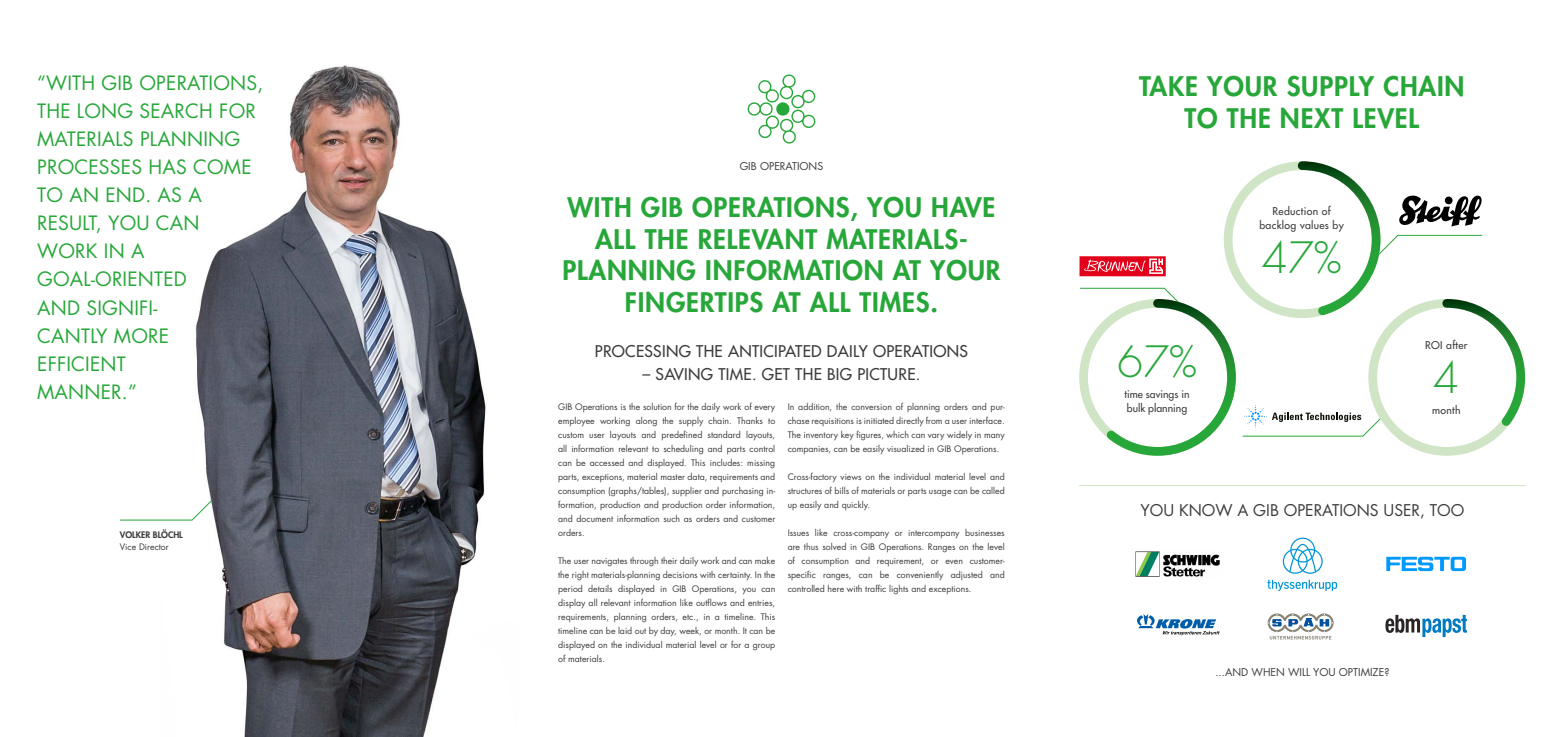
<style>
.page{position:relative;width:1558px;height:737px;background:#fff}
.page>*{position:absolute;margin:0;border:0;box-sizing:border-box;transform-origin:0 0}
.t1{font:300 42px "Futura Std";color:#27a739}
.t2{font:800 26.25px/31.5px "Futura Std";letter-spacing:.03em;color:#27a739;text-align:center}
.t3{font:19.25px/28px "Futura Std";letter-spacing:.01em;color:#27a739}
.t4{font:500 15.75px "Futura Std";letter-spacing:.02em;color:#3c3c3b}
.t5{font:15.75px "Futura Std";color:#3c3c3b}
.t6{font:10.5px "Futura Std";color:#3c3c3b}
.t7{font:500 10.5px/14px "Futura Std";letter-spacing:.03em;color:#3c3c3b;text-align:center}
.t8{font:500 10.5px/14px "Futura Std";color:#3c3c3b}
.t9{font:8.75px/14px "Futura Std";color:#3c3c3b;text-align:justify}
.t10{font:800 8.75px "Futura Std";color:#3c3c3b}
</style>
<div class="page">
<img style="left:159px;top:65px;width:327px;height:672px">
<svg style="left:119px;top:499px;width:94px;height:21px"></svg>
<svg style="left:747px;top:74px;width:69px;height:70px"></svg>
<hr style="left:1079px;top:485px;width:446px;height:1px;background:#d0e5c5">
<svg style="left:1137px;top:614px;width:82px;height:21px"></svg>
<svg style="left:1267px;top:613px;width:66px;height:26px"></svg>
<svg style="left:1385px;top:615px;width:82px;height:22px"></svg>
<svg style="left:1282px;top:537px;width:40px;height:37px"></svg>
<svg style="left:1267px;top:580px;width:70px;height:11px"></svg>
<svg style="left:1386px;top:557px;width:80px;height:14px"></svg>
<img style="left:1135px;top:551px;width:85px;height:26px">
<svg style="left:1079px;top:161px;width:447px;height:295px"></svg>
<h3 class="t3" style="left:37px;top:69px;width:228px">“WITH GIB OPERATIONS,<br>THE LONG SEARCH FOR<br>MATERIALS PLANNING<br>PROCESSES HAS COME<br>TO AN END. AS A<br>RESULT, YOU CAN<br>WORK IN A<br>GOAL-ORIENTED<br>AND SIGNIFI-<br>CANTLY MORE<br>EFFICIENT<br>MANNER.”</h3>
<p class="t10" style="left:120px;top:529px;width:64px">VOLKER BLÖCHL</p>
<p class="t9" style="left:120px;top:540px;width:50px">Vice Director</p>
<p class="t6" style="left:740px;top:159px;width:85px">GIB OPERATIONS</p>
<h2 class="t2" style="left:562px;top:192px;width:439px">WITH GIB OPERATIONS, YOU HAVE<br>ALL THE RELEVANT MATERIALS-<br>PLANNING INFORMATION AT YOUR<br>FINGERTIPS AT ALL TIMES.</h2>
<h3 class="t4" style="left:595px;top:341px;width:374px">PROCESSING THE ANTICIPATED DAILY OPERATIONS</h3>
<h3 class="t4" style="left:642px;top:364px;width:279px">– SAVING TIME. GET THE BIG PICTURE.</h3>
<p class="t9" style="left:558px;top:400px;width:219px">GIB Operations is the solution for the daily work of every employee working along the supply chain. Thanks to custom user layouts and predefined standard layouts, all information relevant to scheduling and parts control can be accessed and displayed. This includes: missing parts, exceptions, material master data, requirements and consumption (graphs/tables), supplier and purchasing in&shy;formation, production and production order information, and document information such as orders and customer orders.</p>
<p class="t9" style="left:558px;top:554px;width:219px">The user navigates through their daily work and can make the right materials-planning decisions with certainty. In the period details displayed in GIB Operations, you can display all relevant information like outflows and entries, requirements, planning orders, etc., in a timeline. This timeline can be laid out by day, week, or month. It can be displayed on the individual material level or for a group of materials.</p>
<p class="t9" style="left:787px;top:400px;width:219px">In addition, the conversion of planning orders and pur&shy;chase requisitions is initiated directly from a user interface.<br>The inventory key figures, which can vary widely in many companies, can be easily visualized in GIB Operations.</p>
<p class="t9" style="left:787px;top:470px;width:219px">Cross-factory views on the individual material level and structures of bills of materials or parts usage can be called up easily and quickly.</p>
<p class="t9" style="left:787px;top:526px;width:219px">Issues like cross-company or intercompany businesses are thus solved in GIB Operations. Ranges on the level of consumption and requirement, or even customer&shy;specific ranges, can be conveniently adjusted and controlled here with traffic lights and exceptions.</p>
<h2 class="t2" style="left:1139px;top:71px;width:327px">TAKE YOUR SUPPLY CHAIN<br>TO THE NEXT LEVEL</h2>
<h1 class="t1" style="left:1117px;top:336px;width:81px">67%</h1>
<p class="t8" style="left:1124px;top:387px;width:67px">time savings in bulk planning</p>
<p class="t7" style="left:1259px;top:204px;width:86px">Reduction of backlog values by</p>
<h1 class="t1" style="left:1261px;top:232px;width:81px">47%</h1>
<p class="t7" style="left:1425px;top:338px;width:44px">ROI after</p>
<h1 class="t1" style="left:1433px;top:352px;width:28px">4</h1>
<p class="t7" style="left:1432px;top:403px;width:30px">month</p>
<h3 class="t5" style="left:1140px;top:500px;width:325px">YOU KNOW A GIB OPERATIONS USER, TOO</h3>
<p class="t6" style="left:1215px;top:666px;width:176px">...AND WHEN WILL YOU OPTIMIZE?</p>
</div>
